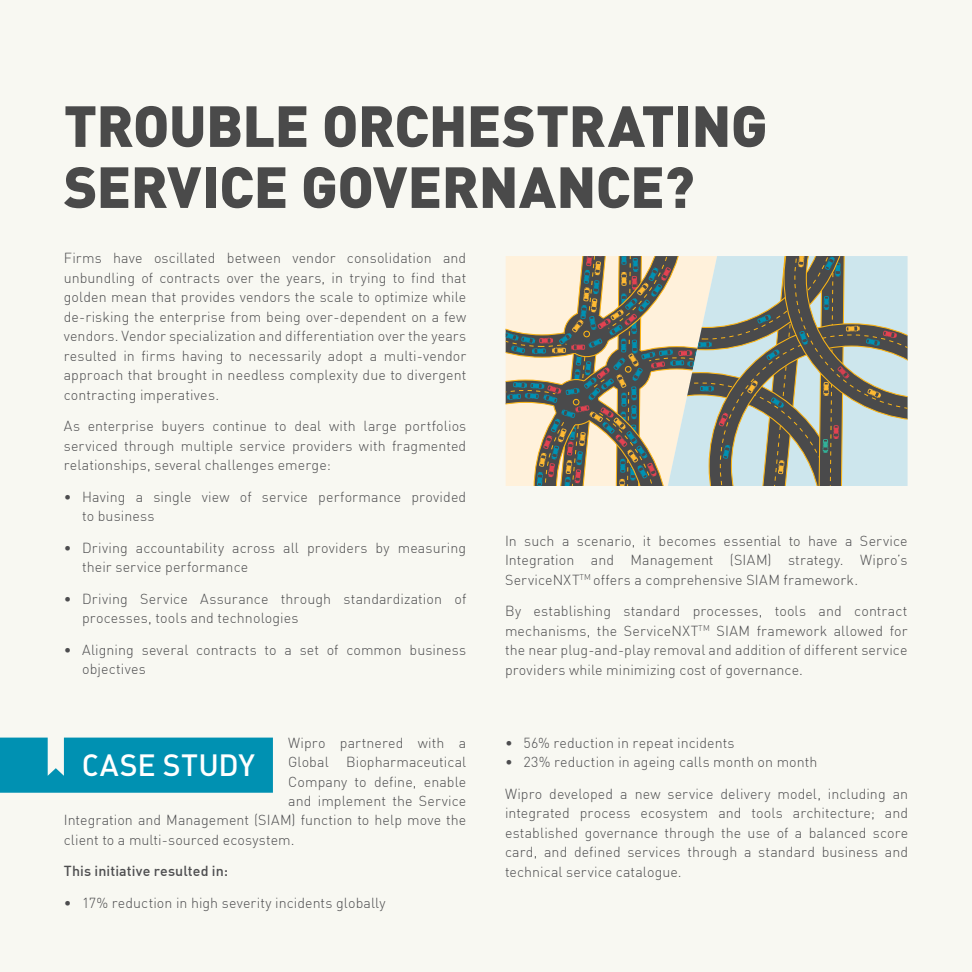
<style>
.page{position:relative;width:972px;height:972px;background:#f8f8f2}
.page>*{position:absolute;margin:0;border:0;box-sizing:border-box;transform-origin:0 0}
.t1{font:900 57px/61.1px "DIN";letter-spacing:-.01em;color:#4d4d4f}
.t2{font:30.3px "DIN Medium Alternate";letter-spacing:.005em;color:#fff}
.t3{font:300 14.25px/19.5px "DIN";letter-spacing:.005em;color:#4d4d4f;text-align:justify}
.t4{font:500 14.25px "DIN";letter-spacing:.005em;color:#4d4d4f}
</style>
<div class="page">
<div style="left:0;top:738px;width:273px;height:55px;background:#0091b2"></div>
<svg style="left:506px;top:256px;width:402px;height:230px;background:#a4a69b"></svg>
<h1 class="t1" style="left:64px;top:93px;width:705px">TROUBLE ORCHESTRATING<br>SERVICE GOVERNANCE?</h1>
<p class="t3" style="left:64px;top:248px;width:404px">Firms have oscillated between vendor consolidation and unbundling of contracts over the years, in trying to find that golden mean that provides vendors the scale to optimize while de-risking the enterprise from being over-dependent on a few vendors. Vendor specialization and differentiation over the years resulted in firms having to necessarily adopt a multi-vendor approach that brought in needless complexity due to divergent contracting imperatives.</p>
<p class="t3" style="left:64px;top:416px;width:404px">As enterprise buyers continue to deal with large portfolios serviced through multiple service providers with fragmented relationships, several challenges emerge:</p>
<p class="t3" style="left:82px;top:487px;width:386px;text-indent:-18px">• Having a single view of service performance provided to business</p>
<p class="t3" style="left:82px;top:538px;width:386px;text-indent:-18px">• Driving accountability across all providers by measuring their service performance</p>
<p class="t3" style="left:82px;top:589px;width:386px;text-indent:-18px">• Driving Service Assurance through standardization of processes, tools and technologies</p>
<p class="t3" style="left:82px;top:640px;width:386px;text-indent:-18px">• Aligning several contracts to a set of common business objectives</p>
<p class="t3" style="left:505px;top:531px;width:404px">In such a scenario, it becomes essential to have a Service Integration and Management (SIAM) strategy. Wipro’s ServiceNXT<sup>TM</sup> offers a comprehensive SIAM framework.</p>
<p class="t3" style="left:505px;top:601px;width:404px">By establishing standard processes, tools and contract mechanisms, the ServiceNXT<sup>TM</sup> SIAM framework allowed for the near plug-and-play removal and addition of different service providers while minimizing cost of governance.</p>
<p class="t3" style="left:288px;top:733px;width:180px">Wipro partnered with a Global Biopharmaceutical Company to define, enable and implement the Service</p>
<p class="t3" style="left:505px;top:733px;width:231px">• 56% reduction in repeat incidents</p>
<h2 class="t2" style="left:82px;top:745px;width:175px">CASE STUDY</h2>
<p class="t3" style="left:505px;top:752px;width:314px">• 23% reduction in ageing calls month on month</p>
<p class="t3" style="left:505px;top:784px;width:405px">Wipro developed a new service delivery model, including an integrated process ecosystem and tools architecture; and established governance through the use of a balanced score card, and defined services through a standard business and technical service catalogue.</p>
<p class="t3" style="left:64px;top:810px;width:404px">Integration and Management (SIAM) function to help move the client to a multi-sourced ecosystem.</p>
<p class="t4" style="left:64px;top:862px;width:166px">This initiative resulted in:</p>
<p class="t3" style="left:64px;top:893px;width:323px">• 17% reduction in high severity incidents globally</p>
</div>
